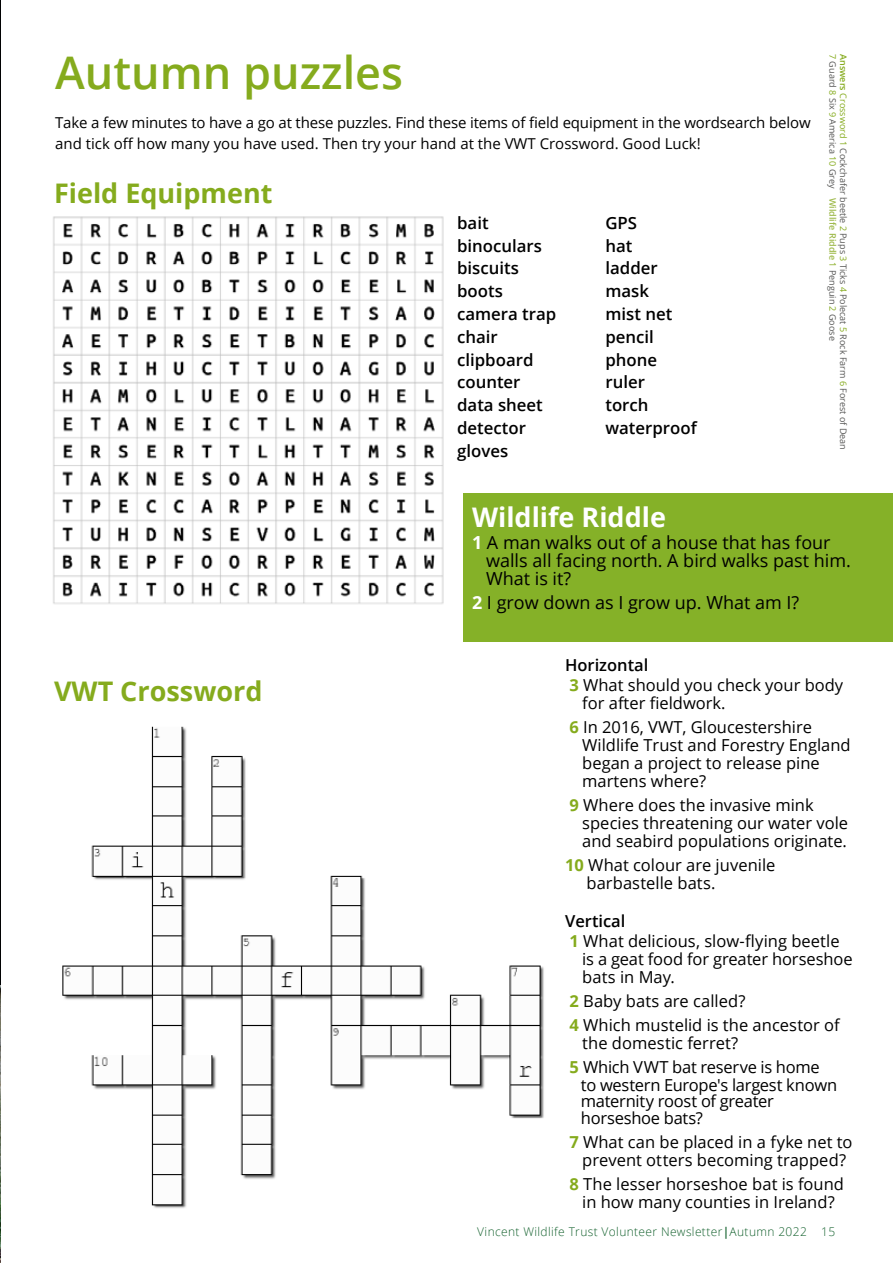
<style>
.page{position:relative;width:893px;height:1263px;background:#fff}
.page>*{position:absolute;margin:0;border:0;box-sizing:border-box;transform-origin:0 0}
.t1{font:600 45px "Open Sans";color:#85ab1d}
.t2{font:700 27px "Open Sans";color:#85ab1d}
.t3{font:700 27px "Open Sans";color:#fff}
.t4{font:18px/18px "Open Sans";color:#000}
.t5{font:600 16.8px/22.8px "Open Sans";color:#000}
.t6{font:16.5px/18px "Open Sans";color:#000}
.t7{font:16.5px/16.5px "Open Sans";letter-spacing:-.02em;color:#000}
.t8{font:15px/21px "Open Sans";letter-spacing:-.01em;color:#000}
.t9{font:300 12px "Open Sans";letter-spacing:.03em;color:#13612d}
.t10{font:9px/10.8px "Open Sans";color:#575756}
.s1{font-weight:600;color:#85ab1d}
.s2{color:#85ab1d}
.s3{font-weight:600;color:#9fba4c}
.s4{font-weight:700;color:#fff}
.s5{font-weight:600}
.s6{font-weight:700;color:#85ab1d}
</style>
<div class="page">
<hr style="left:0;top:0;width:1px;height:1263px;background:#010203">
<img style="left:0;top:986px;width:1px;height:277px">
<img style="left:53px;top:216px;width:391px;height:388px">
<img style="left:62px;top:726px;width:482px;height:482px">
<div style="left:464px;top:493px;width:429px;height:148px;background:#85b128"></div>
<h1 class="t1" style="left:55px;top:42px;width:349px">Autumn puzzles</h1>
<p class="t8" style="left:55px;top:112px;width:757px">Take a few minutes to have a go at these puzzles. Find these items of field equipment in the wordsearch below and tick off how many you have used. Then try your hand at the VWT Crossword. Good Luck!</p>
<h2 class="t2" style="left:54px;top:174px;width:220px">Field Equipment</h2>
<p class="t5" style="left:457px;top:211px;width:101px">bait binoculars biscuits boots camera trap chair clipboard counter data sheet detector gloves</p>
<p class="t5" style="left:605px;top:211px;width:93px">GPS<br>hat<br>ladder mask<br>mist net pencil phone ruler<br>torch waterproof</p>
<p class="t10" style="left:849px;top:54px;width:397px;rotate:90deg"><span class="s1">Answers</span> <span class="s2">Crossword 1</span> Cockchafer beetle <span class="s2">2</span> Pups <span class="s2">3</span> Ticks <span class="s2">4</span> Polecat <span class="s2">5</span> Rock Farm <span class="s2">6</span> Forest of Dean<br><span class="s2">7</span> Guard <span class="s2">8</span> Six <span class="s2">9</span> America <span class="s2">10</span> Grey <span class="s3">Wildlife Riddle</span> <span class="s2">1</span> Penguin <span class="s2">2</span> Goose</p>
<h2 class="t2" style="left:54px;top:672px;width:210px">VWT Crossword</h2>
<h2 class="t3" style="left:472px;top:498px;width:195px">Wildlife Riddle</h2>
<p class="t4" style="left:486px;top:533px;width:366px;text-indent:-14px"><span class="s4">1</span> A man walks out of a house that has four walls all facing north. A bird walks past him.<br>What is it?</p>
<p class="t4" style="left:472px;top:593px;width:329px"><span class="s4">2</span> I grow down as I grow up. What am I?</p>
<p class="t6" style="left:565px;top:655px;width:280px;line-height:19.8px"><span class="s5">Horizontal<br></span><span class="s6">3</span> What should you check your body</p>
<p class="t6" style="left:569px;top:691px;width:244px;line-height:24px;text-indent:13px">for after fieldwork.<br><span class="s6">6</span> In 2016, VWT, Gloucestershire</p>
<p class="t6" style="left:582px;top:736px;width:270px">Wildlife Trust and Forestry England began a project to release pine martens where?</p>
<p class="t6" style="left:582px;top:796px;width:267px;text-indent:-13px"><span class="s6">9</span> Where does the invasive mink species threatening our water vole and seabird populations originate.</p>
<p class="t6" style="left:587px;top:856px;width:190px;text-indent:-21px"><span class="s6">10</span> What colour are juvenile barbastelle bats.</p>
<p class="t6" style="left:565px;top:911px;width:276px;line-height:19.8px"><span class="s5">Vertical<br></span><span class="s6">1</span> What delicious, slow-flying beetle</p>
<p class="t6" style="left:582px;top:949px;width:272px">is a geat food for greater horseshoe bats in May.</p>
<p class="t6" style="left:569px;top:988px;width:272px;line-height:24px"><span class="s6">2</span> Baby bats are called?<br><span class="s6">4</span> Which mustelid is the ancestor of</p>
<p class="t6" style="left:569px;top:1030px;width:252px;line-height:24px;text-indent:13px">the domestic ferret?<br><span class="s6">5</span> Which VWT bat reserve is home</p>
<p class="t7" style="left:581px;top:1076px;width:258px">to western Europe's largest known maternity roost of greater horseshoe bats?</p>
<p class="t6" style="left:569px;top:1132px;width:285px;text-align:center"><span class="s6">7</span> What can be placed in a fyke net to prevent otters becoming trapped?</p>
<p class="t6" style="left:569px;top:1174px;width:276px;text-align:center"><span class="s6">8</span> The lesser horseshoe bat is found in how many counties in Ireland?</p>
<p class="t9" style="left:477px;top:1223px;width:359px">Vincent Wildlife Trust Volunteer Newsletter<span class="s5">|</span>Autumn 2022 15</p>
</div>
